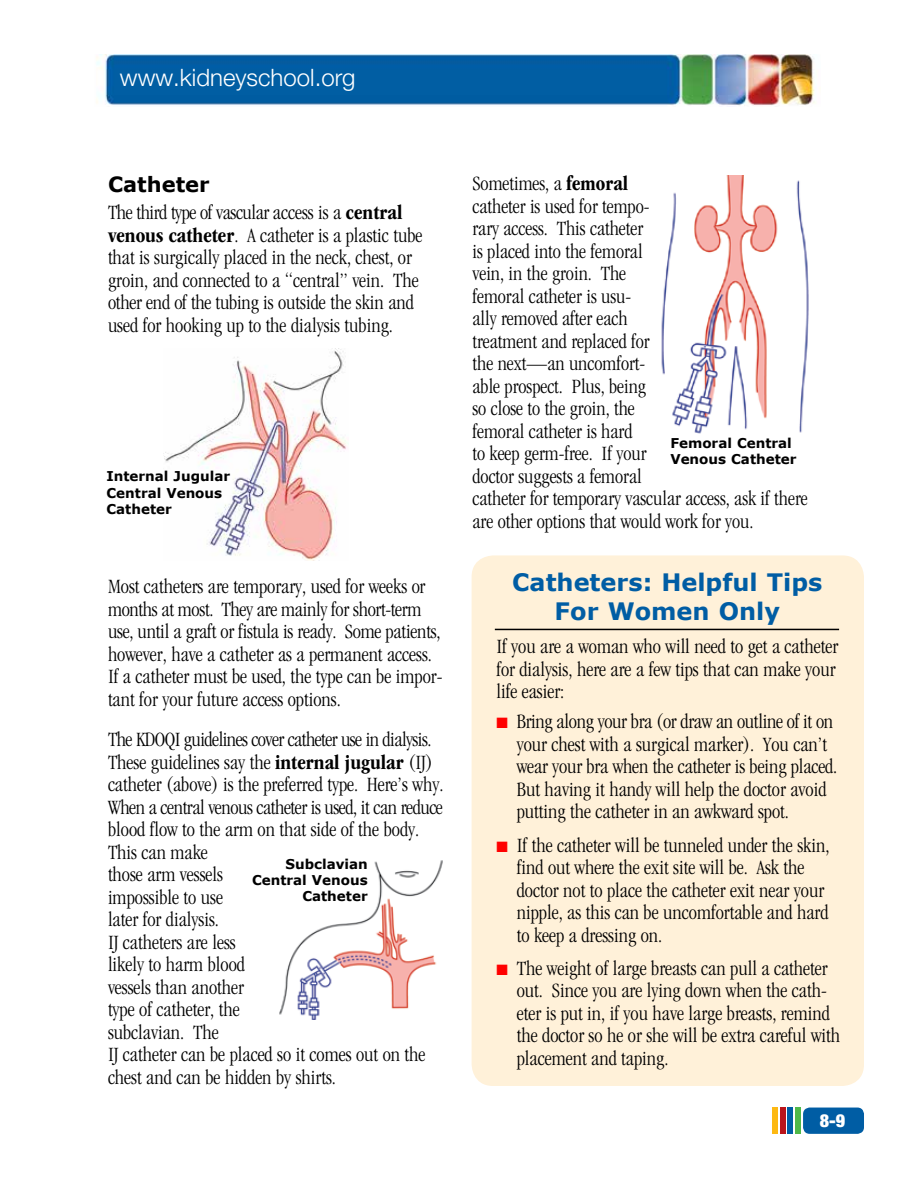
<style>
.page{position:relative;width:918px;height:1188px;background:#fff}
.page>*{position:absolute;margin:0;border:0;box-sizing:border-box;transform-origin:0 0}
.t1{font:700 24px/28.8px "Verdana";color:#005da4;text-align:center}
.t2{font:300 24px "Helvetica Neue LT Std";color:#fff}
.t3{font:300 condensed 21px/22.5px "ITC Garamond Std";color:#000}
.t4{font:700 21px "Verdana";color:#000}
.t5{font:900 condensed 18px "Helvetica Neue LT Std";color:#fff}
.t6{font:700 13.5px/16.2px "Verdana";color:#000}
.s1{font-weight:700}
.s2{color:#f00}
</style>
<div class="page">
<div style="left:803px;top:1108px;width:61px;height:26px;background:#005da4;border-radius:7px"></div>
<div style="left:796px;top:1108px;width:5px;height:26px;background:#50b848"></div>
<div style="left:788px;top:1108px;width:5px;height:26px;background:#005da4"></div>
<div style="left:772px;top:1108px;width:6px;height:26px;background:#fdb913"></div>
<div style="left:780px;top:1108px;width:6px;height:26px;background:#ba141a"></div>
<img style="left:96px;top:54px;width:719px;height:52px">
<div style="left:472px;top:555px;width:392px;height:531px;background:#fff1d9;border-radius:22px"></div>
<hr style="left:495px;top:629px;width:344px;height:1px;background:#000">
<img style="left:164px;top:349px;width:183px;height:212px">
<img style="left:661px;top:175px;width:148px;height:259px">
<img style="left:279px;top:860px;width:164px;height:160px">
<p class="t2" style="left:120px;top:63px;width:237px">www.kidneyschool.org</p>
<p class="t4" style="left:108px;top:170px;width:103px">Catheter</p>
<p class="t3" style="left:108px;top:202px;width:316px">The third type of vascular access is a <span class="s1">central venous catheter</span>. A catheter is a plastic tube that is surgically placed in the neck, chest, or groin, and connected to a “central” vein. The other end of the tubing is outside the skin and used for hooking up to the dialysis tubing.</p>
<p class="t6" style="left:106px;top:469px;width:125px">Internal Jugular<br>Central Venous<br>Catheter</p>
<p class="t3" style="left:108px;top:576px;width:336px">Most catheters are temporary, used for weeks or months at most. They are mainly for short-term use, until a graft or fistula is ready. Some patients, however, have a catheter as a permanent access.<br>If a catheter must be used, the type can be impor&shy;tant for your future access options.</p>
<p class="t3" style="left:108px;top:729px;width:337px">The KDOQI guidelines cover catheter use in dialysis.<br>These guidelines say the <span class="s1">internal jugular</span> (IJ) catheter (above) is the preferred type. Here’s why.<br>When a central venous catheter is used, it can reduce blood flow to the arm on that side of the body.<br>This can make<br>those arm vessels<br>impossible to use<br>later for dialysis.<br>IJ catheters are less<br>likely to harm blood<br>vessels than another<br>type of catheter, the<br>subclavian. The<br>IJ catheter can be placed so it comes out on the chest and can be hidden by shirts.</p>
<p class="t6" style="left:252px;top:856px;width:117px;text-align:right">Subclavian<br>Central Venous<br>Catheter</p>
<p class="t3" style="left:472px;top:173px;width:337px">Sometimes, a <span class="s1">femoral<br></span>catheter is used for tempo-<br>rary access. This catheter<br>is placed into the femoral<br>vein, in the groin. The<br>femoral catheter is usu-<br>ally removed after each<br>treatment and replaced for<br>the next—an uncomfort-<br>able prospect. Plus, being<br>so close to the groin, the<br>femoral catheter is hard<br>to keep germ-free. If your<br>doctor suggests a femoral<br>catheter for temporary vascular access, ask if there are other options that would work for you.</p>
<p class="t6" style="left:670px;top:435px;width:128px">Femoral Central<br>Venous Catheter</p>
<p class="t1" style="left:512px;top:568px;width:312px">Catheters: Helpful Tips<br>For Women Only</p>
<p class="t3" style="left:496px;top:635px;width:343px">If you are a woman who will need to get a catheter for dialysis, here are a few tips that can make your life easier:</p>
<p class="t3" style="left:517px;top:711px;width:322px;text-indent:-20px"><span class="s2">■</span> Bring along your bra (or draw an outline of it on your chest with a surgical marker). You can’t wear your bra when the catheter is being placed.<br>But having it handy will help the doctor avoid putting the catheter in an awkward spot.</p>
<p class="t3" style="left:517px;top:834px;width:314px;text-indent:-20px"><span class="s2">■</span> If the catheter will be tunneled under the skin, find out where the exit site will be. Ask the doctor not to place the catheter exit near your nipple, as this can be uncomfortable and hard to keep a dressing on.</p>
<p class="t3" style="left:517px;top:957px;width:325px;text-indent:-20px"><span class="s2">■</span> The weight of large breasts can pull a catheter out. Since you are lying down when the cath&shy;eter is put in, if you have large breasts, remind the doctor so he or she will be extra careful with placement and taping.</p>
<p class="t5" style="left:820px;top:1110px;width:27px">8-9</p>
</div>
